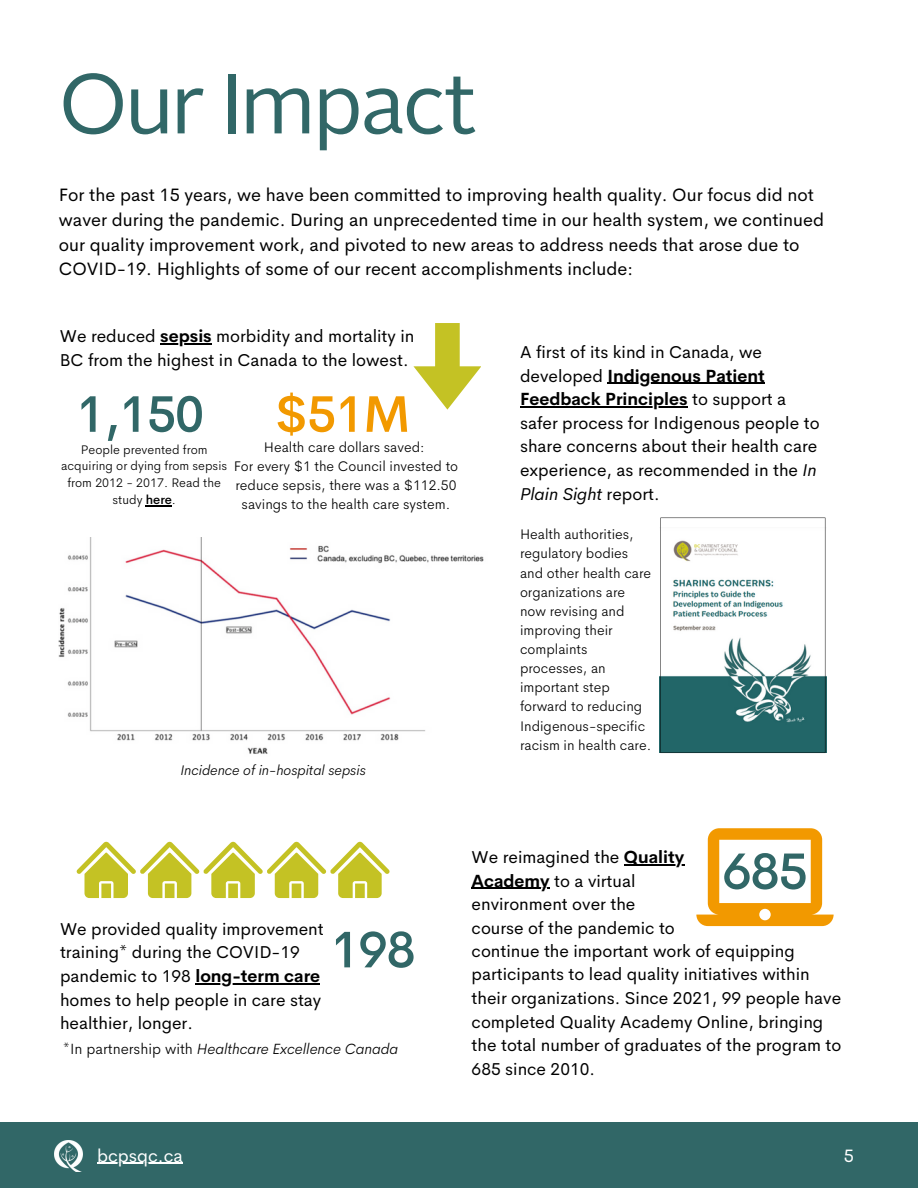
<style>
.page{position:relative;width:918px;height:1188px;background:#fff}
.page>*{position:absolute;margin:0;border:0;box-sizing:border-box;transform-origin:0 0}
.t1{font:84.6px "Alright Sans";letter-spacing:-.03em;color:#316767}
.t2{font:500 51px "Cerebri Sans";letter-spacing:-.03em;color:#316767}
.t3{font:500 51px "Cerebri Sans";color:#f29900}
.t4{font:18px/24.8px "Cerebri Sans";color:#000}
.t5{font:18px "Cerebri Sans";color:#fff}
.t6{font:17.25px/23.7px "Cerebri Sans";color:#000}
.t7{font:italic 300 15px "Cerebri Sans";color:#000}
.t8{font:300 14.1px/19.2px "Cerebri Sans";color:#000;text-align:center}
.t9{font:italic 300 14.1px "Cerebri Sans";color:#000}
.t10{font:300 12.6px/16.8px "Cerebri Sans";color:#000;text-align:center}
.s1{font-weight:700}
.s2{font-weight:500}
.s3{font-style:italic}
.s4{font-style:normal}
</style>
<div class="page">
<svg style="left:413px;top:323px;width:68px;height:87px"></svg>
<svg style="left:77px;top:842px;width:313px;height:56px"></svg>
<svg style="left:696px;top:828px;width:138px;height:98px"></svg>
<svg style="left:660px;top:518px;width:165px;height:235px"></svg>
<div style="left:0;top:1123px;width:918px;height:65px;background:#316767"></div>
<img style="left:54px;top:1140px;width:28px;height:32px">
<img style="left:59px;top:537px;width:425px;height:217px">
<hr style="left:97px;top:1163px;width:86px;height:1px;background:#fff">
<svg style="left:146px;top:505px;width:26px;height:1px"></svg>
<hr style="left:160px;top:343px;width:52px;height:1px;background:#000">
<hr style="left:195px;top:983px;width:125px;height:1px;background:#000">
<hr style="left:607px;top:383px;width:158px;height:1px;background:#000">
<hr style="left:520px;top:406px;width:168px;height:1px;background:#000">
<hr style="left:624px;top:864px;width:60px;height:1px;background:#000">
<hr style="left:472px;top:888px;width:78px;height:1px;background:#000">
<h1 class="t1" style="left:59px;top:69px;width:419px">Our Impact</h1>
<p class="t4" style="left:59px;top:182px;width:767px">For the past 15 years, we have been committed to improving health quality. Our focus did not waver during the pandemic. During an unprecedented time in our health system, we continued our quality improvement work, and pivoted to new areas to address needs that arose due to COVID-19. Highlights of some of our recent accomplishments include:</p>
<p class="t6" style="left:60px;top:324px;width:356px">We reduced <span class="s1">sepsis</span> morbidity and mortality in<br>BC from the highest in Canada to the lowest.</p>
<h2 class="t2" style="left:76px;top:381px;width:130px">1,150</h2>
<p class="t10" style="left:81px;top:441px;width:128px">People prevented from</p>
<p class="t10" style="left:61px;top:458px;width:168px">acquiring or dying from sepsis from 2012 - 2017. Read the study <span class="s2">here</span>.</p>
<h2 class="t3" style="left:274px;top:381px;width:138px">$51M</h2>
<p class="t8" style="left:234px;top:438px;width:226px">Health care dollars saved:<br>For every $1 the Council invested to reduce sepsis, there was a $112.50 savings to the health care system.</p>
<p class="t9" style="left:180px;top:761px;width:187px">Incidence of in-hospital sepsis</p>
<p class="t6" style="left:520px;top:340px;width:301px">A first of its kind in Canada, we developed <span class="s1">Indigenous Patient<br>Feedback Principles</span> to support a safer process for Indigenous people to share concerns about their health care experience, as recommended in the <span class="s3">In<br>Plain Sight</span> report.</p>
<p class="t8" style="left:520px;top:525px;width:133px;text-align:left">Health authorities, regulatory bodies and other health care organizations are now revising and improving their complaints processes, an important step forward to reducing<br>Indigenous-specific racism in health care.</p>
<p class="t6" style="left:60px;top:917px;width:265px">We provided quality improvement training* during the COVID-19 pandemic to 198 <span class="s1">long-term care </span>homes to help people in care stay healthier, longer.</p>
<p class="t7" style="left:63px;top:1039px;width:337px"><span class="s4">*In partnership with</span> Healthcare Excellence Canada</p>
<h2 class="t2" style="left:330px;top:916px;width:87px">198</h2>
<p class="t6" style="left:472px;top:845px;width:214px">We reimagined the <span class="s1">Quality<br>Academy</span> to a virtual environment over the course of the pandemic to</p>
<h2 class="t2" style="left:722px;top:838px;width:87px">685</h2>
<p class="t6" style="left:472px;top:939px;width:371px">continue the important work of equipping participants to lead quality initiatives within their organizations. Since 2021, 99 people have completed Quality Academy Online, bringing the total number of graduates of the program to 685 since 2010.</p>
<p class="t5" style="left:97px;top:1144px;width:87px">bcpsqc.ca</p>
<p class="t5" style="left:844px;top:1144px;width:12px">5</p>
</div>
